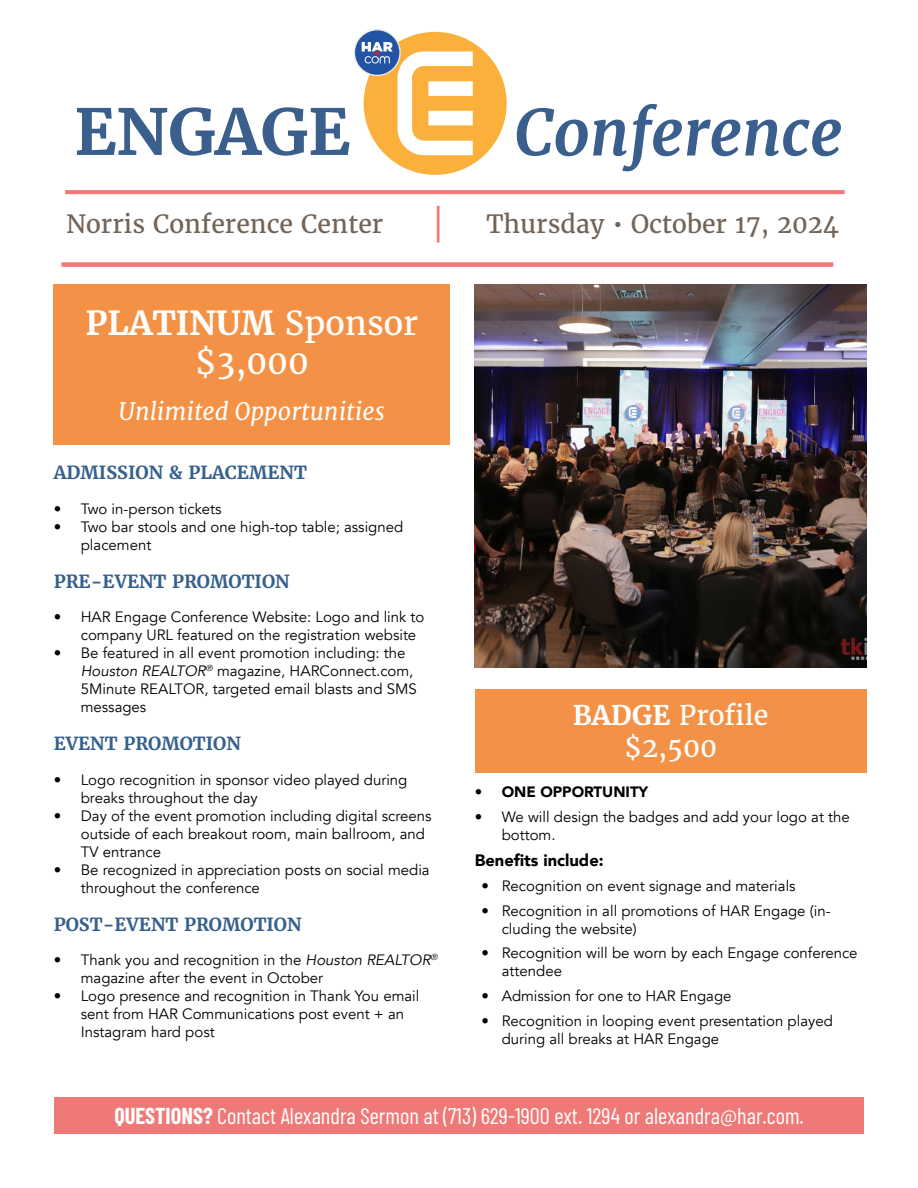
<style>
.page{position:relative;width:918px;height:1188px;background:#fff}
.page>*{position:absolute;margin:0;border:0;box-sizing:border-box;transform-origin:0 0}
.t1{font:italic 700 63.3px "Merriweather";color:#3b5f8d}
.t2{font:700 63.3px "Merriweather";color:#3b5f8d}
.t3{font:33px/39.6px "Merriweather";color:#fff;text-align:center}
.t4{font:27px/32.4px "Merriweather";color:#fff;text-align:center}
.t5{font:25.05px "Merriweather";color:#736458}
.t6{font:italic 24px "Merriweather";color:#fff}
.t7{font:22.5px "Barlow Condensed";color:#fff}
.t8{font:700 18px "Merriweather";color:#36608d}
.t9{font:900 16.5px "Avenir";color:#000}
.t10{font:15px/18px "Avenir";color:#000}
.t11{font:900 15px "Avenir";color:#000}
.s1{font-weight:700}
.s2{font-style:italic}
</style>
<div class="page">
<div style="left:475px;top:689px;width:392px;height:83px;background:#f39246"></div>
<div style="left:54px;top:1097px;width:810px;height:37px;background:#ef7977"></div>
<div style="left:54px;top:285px;width:396px;height:160px;background:#f39246"></div>
<div style="left:364px;top:32px;width:143px;height:143px;background:#fbb03c;border-radius:50%"></div>
<div style="left:354px;top:30px;width:46px;height:45px;background:#2354a3;border-radius:50%"></div>
<div style="left:354px;top:29px;width:47px;height:47px;border:1px solid #e9e9e9;border-radius:50%"></div>
<svg style="left:362px;top:42px;width:111px;height:113px"></svg>
<svg style="left:65px;top:190px;width:780px;height:4px;background:#f37a7a"></svg>
<hr style="left:437px;top:206px;width:3px;height:37px;background:#f37777">
<div style="left:62px;top:262px;width:771px;height:5px;background:#ef7977"></div>
<img style="left:475px;top:285px;width:392px;height:382px">
<h1 class="t2" style="left:74px;top:92px;width:278px">ENGAGE</h1>
<h1 class="t1" style="left:514px;top:93px;width:330px">Conference</h1>
<h3 class="t5" style="left:66px;top:208px;width:319px">Norris Conference Center</h3>
<h3 class="t5" style="left:486px;top:208px;width:354px">Thursday • October 17, 2024</h3>
<h2 class="t3" style="left:85px;top:303px;width:334px"><span class="s1">PLATINUM</span> Sponsor $3,000</h2>
<h3 class="t6" style="left:119px;top:396px;width:268px">Unlimited Opportunities</h3>
<p class="t8" style="left:54px;top:461px;width:255px">ADMISSION &amp; PLACEMENT</p>
<p class="t10" style="left:54px;top:500px;width:169px">• Two in-person tickets</p>
<p class="t10" style="left:81px;top:518px;width:324px;text-indent:-27px">• Two bar stools and one high-top table; assigned placement</p>
<p class="t8" style="left:54px;top:570px;width:237px">PRE-EVENT PROMOTION</p>
<p class="t10" style="left:81px;top:608px;width:345px;text-indent:-27px">• HAR Engage Conference Website: Logo and link to company URL featured on the registration website</p>
<p class="t10" style="left:81px;top:644px;width:337px;text-indent:-27px">• Be featured in all event promotion including: the <span class="s2">Houston REALTOR</span><sup>®</sup> magazine, HARConnect.com, 5Minute REALTOR, targeted email blasts and SMS messages</p>
<p class="t8" style="left:54px;top:732px;width:189px">EVENT PROMOTION</p>
<p class="t10" style="left:81px;top:771px;width:328px;text-indent:-27px">• Logo recognition in sponsor video played during breaks throughout the day</p>
<p class="t10" style="left:81px;top:807px;width:352px;text-indent:-27px">• Day of the event promotion including digital screens outside of each breakout room, main ballroom, and<br>TV entrance</p>
<p class="t10" style="left:81px;top:861px;width:350px;text-indent:-27px">• Be recognized in appreciation posts on social media throughout the conference</p>
<p class="t8" style="left:54px;top:913px;width:249px">POST-EVENT PROMOTION</p>
<p class="t10" style="left:81px;top:951px;width:358px;text-indent:-27px">• Thank you and recognition in the <span class="s2">Houston REALTOR</span><sup>® </sup>magazine after the event in October</p>
<p class="t10" style="left:81px;top:987px;width:340px;text-indent:-27px">• Logo presence and recognition in Thank You email sent from HAR Communications post event + an<br>Instagram hard post</p>
<h3 class="t4" style="left:573px;top:699px;width:197px"><span class="s1">BADGE</span> Profile $2,500</h3>
<p class="t11" style="left:475px;top:779px;width:175px">• ONE OPPORTUNITY</p>
<p class="t10" style="left:502px;top:808px;width:350px;text-indent:-27px">• We will design the badges and add your logo at the bottom.</p>
<p class="t9" style="left:475px;top:846px;width:130px">Benefits include:</p>
<p class="t10" style="left:482px;top:877px;width:316px">• Recognition on event signage and materials</p>
<p class="t10" style="left:502px;top:902px;width:330px;text-indent:-20px">• Recognition in all promotions of HAR Engage (in&shy;cluding the website)</p>
<p class="t10" style="left:502px;top:945px;width:357px;text-indent:-20px">• Recognition will be worn by each Engage conference attendee</p>
<p class="t10" style="left:482px;top:987px;width:252px">• Admission for one to HAR Engage</p>
<p class="t10" style="left:502px;top:1012px;width:333px;text-indent:-20px">• Recognition in looping event presentation played during all breaks at HAR Engage</p>
<h3 class="t7" style="left:114px;top:1099px;width:691px"><span class="s1">QUESTIONS?</span> Contact Alexandra Sermon at (713) 629-1900 ext. 1294 or alexandra@har.com.</h3>
</div>
